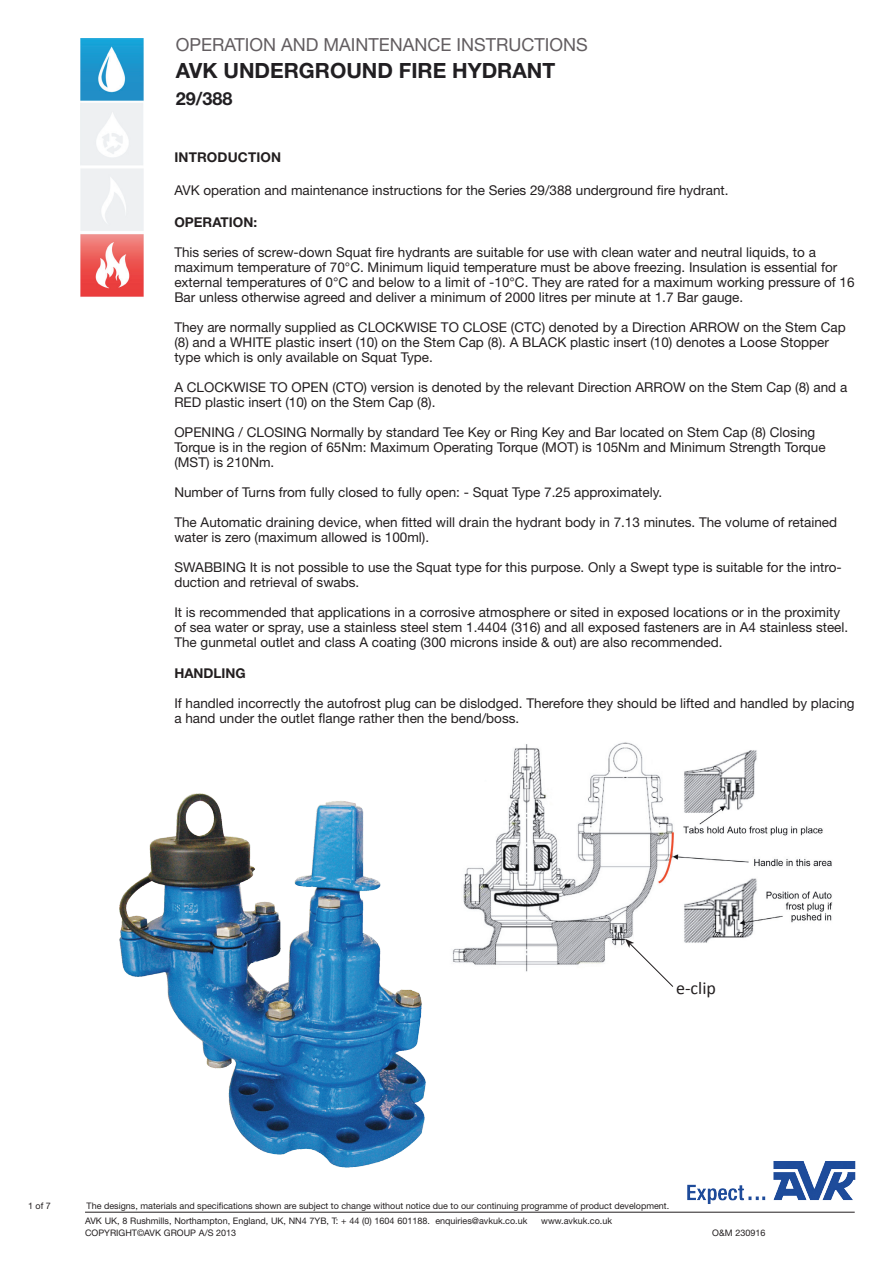
<style>
.page{position:relative;width:893px;height:1263px;background:#fff}
.page>*{position:absolute;margin:0;border:0;box-sizing:border-box;transform-origin:0 0}
.t1{font:700 21px "Helvetica Neue LT Pro";color:#211f22}
.t2{font:18px "Helvetica Neue LT Pro";color:#625d60}
.t3{font:700 18px "Helvetica Neue LT Pro";color:#211f22}
.t4{font:18px "Calibri";color:#231f20}
.t5{font:13.5px/15px "Helvetica Neue LT Pro";color:#231f20}
.t6{font:700 13.5px "Helvetica Neue LT Pro";color:#231f20}
.t7{font:9px "Helvetica Neue LT Pro";color:#231f20}
</style>
<div class="page">
<hr style="left:85px;top:1212px;width:770px;height:1px;background:#231f20">
<img style="left:676px;top:1161px;width:180px;height:52px">
<img style="left:81px;top:38px;width:62px;height:259px">
<img style="left:119px;top:793px;width:307px;height:375px">
<img style="left:452px;top:742px;width:381px;height:230px">
<svg style="left:625px;top:939px;width:49px;height:48px"></svg>
<h2 class="t2" style="left:176px;top:34px;width:413px">operation and maintenance instructions</h2>
<h1 class="t1" style="left:176px;top:58px;width:381px">AVK UNDERGROUND FIRE HYDRANT</h1>
<h2 class="t3" style="left:176px;top:88px;width:58px">29/388</h2>
<p class="t6" style="left:174px;top:149px;width:15px">INTRODU</p>
<p class="t6" style="left:238px;top:149px;width:20px">CTION</p>
<p class="t5" style="left:174px;top:183px;width:556px">AVK operation and maintenance instructions for the Series 29/388 underground fire hydrant.</p>
<p class="t6" style="left:174px;top:213px;width:84px">OPERATION:</p>
<p class="t5" style="left:174px;top:244px;width:682px">This series of screw-down Squat fire hydrants are suitable for use with clean water and neutral liquids, to a maximum temperature of 70°C. M inimum liquid temperature must be above freezing. I nsulation is essential for external temperatures of 0°C and below to a limit of -10°C. They are rated for a maximum working pressure of 16<br>Bar unless otherwise agreed and deliver a minimum of 2000 litres per minute at 1.7 Bar gauge.</p>
<p class="t5" style="left:174px;top:319px;width:250px">They are normally supplied as CLOCKWISE</p>
<p class="t5" style="left:441px;top:319px;width:49px">TO CLOSE</p>
<p class="t5" style="left:511px;top:319px;width:14px">(CTC</p>
<p class="t5" style="left:542px;top:319px;width:159px">) denoted by a Direction ARRO</p>
<p class="t5" style="left:727px;top:319px;width:120px">W on the Stem Cap</p>
<p class="t5" style="left:174px;top:334px;width:85px">(8) and a WHITE</p>
<p class="t5" style="left:174px;top:334px;width:656px;text-indent:101px">plastic insert (10) on the Stem Cap (8). A BLAC K plastic insert (10) denotes a Loose Stopper type which is only available on Squat Type.</p>
<p class="t5" style="left:174px;top:379px;width:79px">A CLOCKWISE</p>
<p class="t5" style="left:270px;top:379px;width:32px">TO OPEN</p>
<p class="t5" style="left:332px;top:379px;width:14px">(CTO</p>
<p class="t5" style="left:364px;top:379px;width:283px">) version is denoted by the relevant Direction ARRO</p>
<p class="t5" style="left:673px;top:379px;width:176px">W on the Stem Cap (8) and a</p>
<p class="t5" style="left:174px;top:394px;width:10px">RED</p>
<p class="t5" style="left:205px;top:394px;width:232px">plastic insert (10) on the Stem Cap (8).</p>
<p class="t5" style="left:174px;top:424px;width:10px">OPENIN</p>
<p class="t5" style="left:225px;top:424px;width:49px">G / CLOSIN</p>
<p class="t5" style="left:174px;top:424px;width:642px;text-indent:122px">G Normally by standard Tee Key or Ring Key and Bar located on Stem Cap (8) Closing<br>Torque is in the region of 65Nm: Maximum Operating Torque (MOT</p>
<p class="t5" style="left:575px;top:439px;width:252px">) is 105Nm and M inimum Strength Torque</p>
<p class="t5" style="left:174px;top:454px;width:14px">(MST</p>
<p class="t5" style="left:206px;top:454px;width:70px">) is 210Nm.</p>
<p class="t5" style="left:174px;top:484px;width:489px">Number of Turns from fully closed to fully open: - Squat Type 7.25 approximately.</p>
<p class="t5" style="left:174px;top:514px;width:664px">The Automatic draining device, when fitted will drain the hydrant body in 7.13 minutes. The volume of retained water is zero (maximum allowed is 100ml).</p>
<p class="t5" style="left:174px;top:559px;width:669px">SWABBIN G It is not possible to use the Squat type for this purpose. Only a Swept type is suitable for the intro&shy;duction and retrieval of swabs.</p>
<p class="t5" style="left:174px;top:604px;width:675px">It is recommended that applications in a corrosive atmosphere or sited in exposed locations or in the proximity of sea water or spray, use a stainless steel stem 1.4404 (316) and all exposed fasteners are in A4 stainless steel.<br>The gunmetal outlet and class A coating (300 microns inside &amp; out) are also recommended.</p>
<p class="t6" style="left:174px;top:665px;width:73px">HANDLING</p>
<p class="t5" style="left:174px;top:695px;width:682px">If handled incorrectly the autofrost plug can be dislodged. Therefore they should be lifted and handled by placing a hand under the outlet flange rather then the bend/boss.</p>
<h2 class="t4" style="left:676px;top:977px;width:41px">e-clip</h2>
<p class="t7" style="left:28px;top:1200px;width:24px">1 of 7</p>
<p class="t7" style="left:87px;top:1200px;width:584px">The designs, materials and specifications shown are subject to change without notice due to our continuing programme of product development.</p>
<p class="t7" style="left:85px;top:1215px;width:444px">AVK UK, 8 Rushmills, Northampton, England, UK, NN4 7YB, T: + 44 (0) 1604 601188. enquiries@avkuk.co.uk</p>
<p class="t7" style="left:541px;top:1215px;width:72px">www.avkuk.co.uk</p>
<p class="t7" style="left:85px;top:1227px;width:8px">COP</p>
<p class="t7" style="left:104px;top:1227px;width:74px">YRI GHT©AVK GROUP</p>
<p class="t7" style="left:199px;top:1227px;width:39px">A/S 2013</p>
<p class="t7" style="left:712px;top:1227px;width:55px">O&amp;M 230916</p>
</div>
